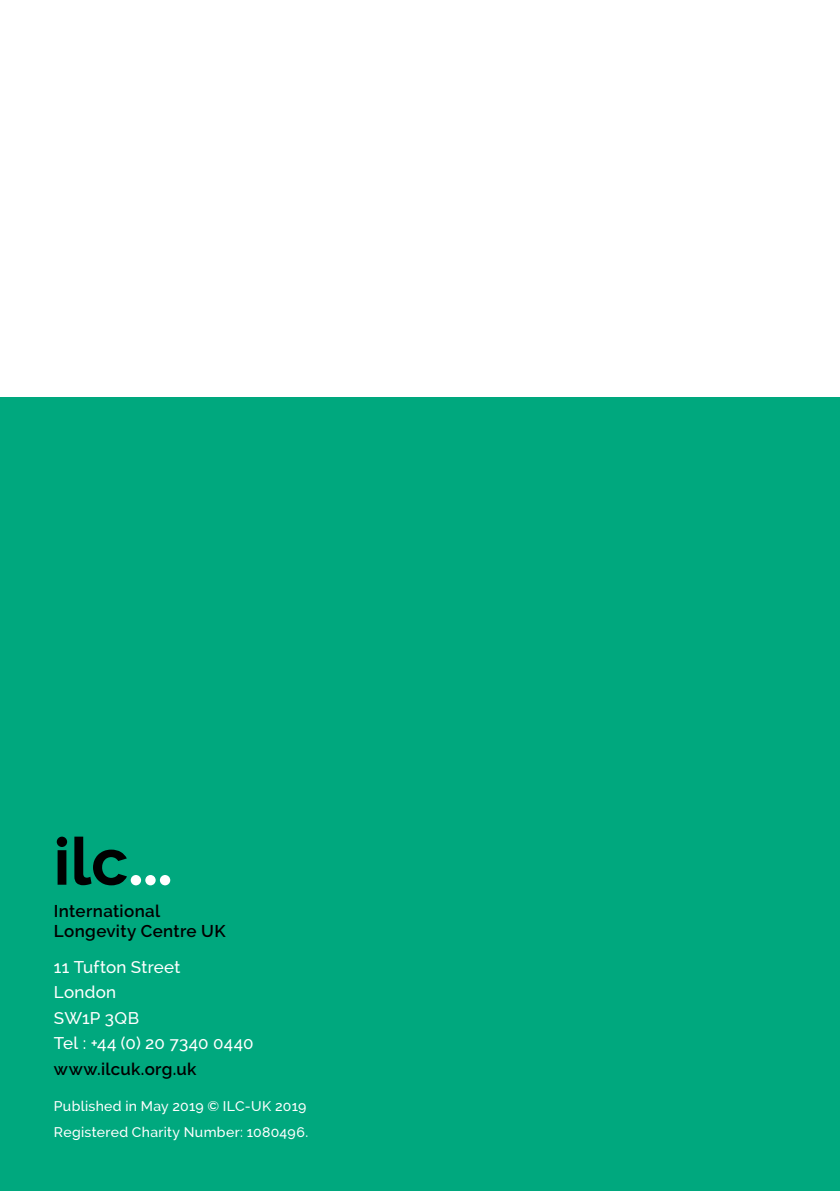
<style>
.page{position:relative;width:840px;height:1191px;background:#fff}
.page>*{position:absolute;margin:0;border:0;box-sizing:border-box;transform-origin:0 0}
.t1{font:500 17px/25.4px "Raleway";letter-spacing:.015em;color:#fff}
.t2{font:600 17px/19.8px "Raleway";letter-spacing:.02em;color:#000}
.t3{font:500 14px/25.4px "Raleway";letter-spacing:.02em;color:#fff}
</style>
<div class="page">
<div style="left:0;top:397px;width:839px;height:794px;background:#00a87e"></div>
<div style="left:131px;top:875px;width:10px;height:10px;background:#fff;border-radius:50%"></div>
<div style="left:145px;top:875px;width:11px;height:10px;background:#fff;border-radius:50%"></div>
<div style="left:160px;top:875px;width:10px;height:10px;background:#fff;border-radius:50%"></div>
<svg style="left:58px;top:836px;width:69px;height:49px"></svg>
<p class="t2" style="left:54px;top:901px;width:173px">International<br>Longevity Centre UK</p>
<p class="t1" style="left:54px;top:954px;width:201px">11 Tufton Street<br>London<br>SW1P 3QB<br>Tel : +44 (0) 20 7340 0440</p>
<p class="t2" style="left:54px;top:1058px;width:144px">www.ilcuk.org.uk</p>
<p class="t3" style="left:54px;top:1093px;width:256px">Published in May 2019 © ILC-UK 2019<br>Registered Charity Number: 1080496.</p>
</div>
